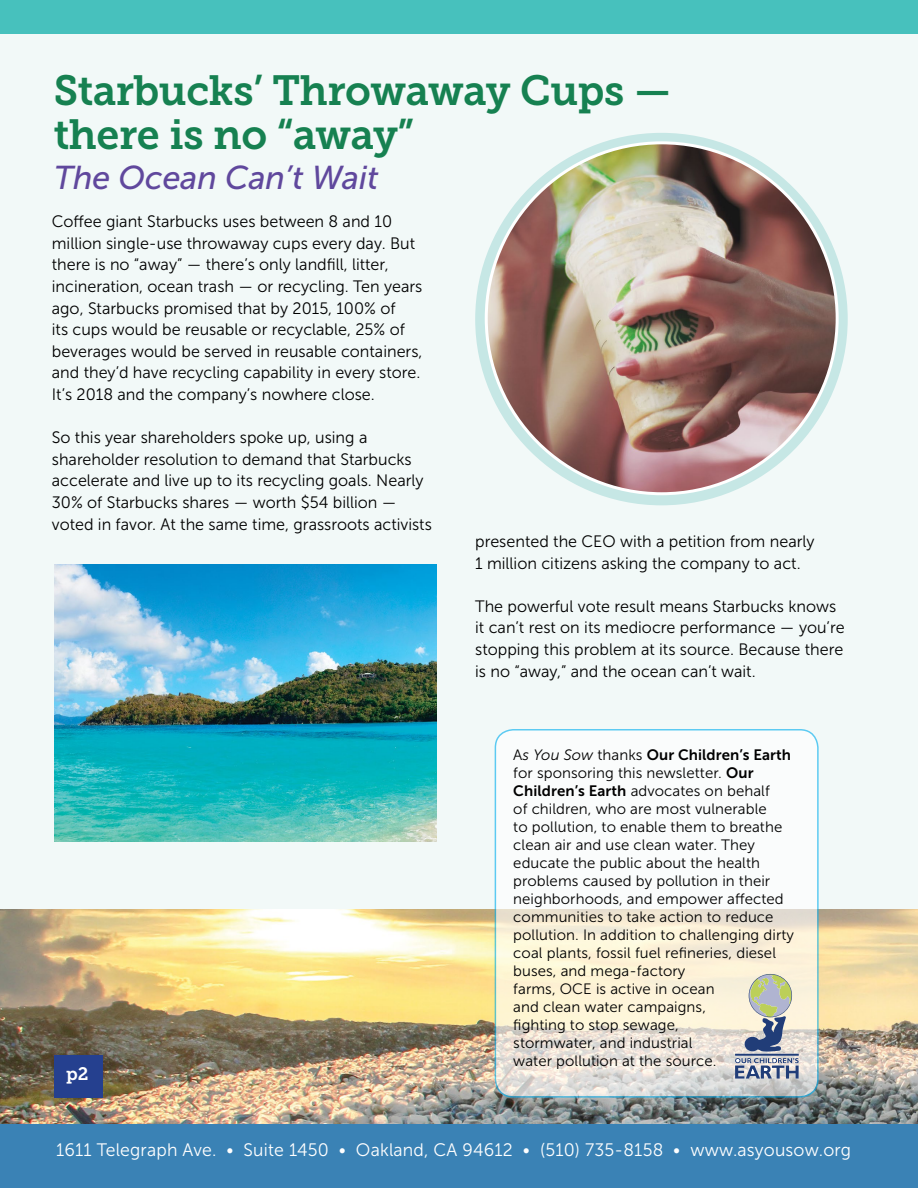
<style>
.page{position:relative;width:918px;height:1188px;background:#fff}
.page>*{position:absolute;margin:0;border:0;box-sizing:border-box;transform-origin:0 0}
.t1{font:42px/43.5px "Museo Slab 700";letter-spacing:-.01em;color:#168151}
.t2{font:italic 33px "Museo Sans 500";color:#60489d}
.t3{font:18px "Museo Sans 300";letter-spacing:.01em;color:#fff}
.t4{font:18px "Museo Slab 700";color:#fff}
.t5{font:16.5px/21.6px "Museo Sans 300";color:#000}
.t6{font:15px/18px "Museo Sans 300";letter-spacing:.005em;color:#000}
.t7{font:15px "Museo Sans 700";letter-spacing:.005em;color:#000}
.s1{font-family:"Museo Sans 300"}
.s2{font-family:"Museo Sans 300";font-style:italic}
.s3{font-family:"Museo Sans 700"}
</style>
<div class="page">
<div style="left:0;top:31px;width:918px;height:882px;background:#f2f9f8"></div>
<img style="left:0;top:910px;width:918px;height:214px">
<div style="left:0;top:1124px;width:918px;height:64px;background:#3a82b5"></div>
<div style="left:0;top:0;width:918px;height:33px;background:#47c1bd"></div>
<div style="left:54px;top:1055px;width:49px;height:42px;background:#25408f"></div>
<svg style="left:495px;top:730px;width:323px;height:367px"></svg>
<div style="left:495px;top:729px;width:324px;height:369px;border:2px solid #00aeef;border-radius:18px"></div>
<svg style="left:735px;top:974px;width:64px;height:105px;background:#b5b9b7"></svg>
<img style="left:54px;top:565px;width:382px;height:276px">
<svg style="left:475px;top:133px;width:373px;height:372px;background:#cdeae8"></svg>
<img style="left:486px;top:143px;width:351px;height:351px;border-radius:175px">
<h1 class="t1" style="left:54px;top:69px;width:620px">Starbucks’ Throwaway Cups — there is no “away”</h1>
<h2 class="t2" style="left:54px;top:159px;width:326px">The Ocean Can’t Wait</h2>
<p class="t5" style="left:52px;top:211px;width:372px">Coffee giant Starbucks uses between 8 and 10 million single-use throwaway cups every day. But there is no “away” — there’s only landfill, litter, incineration, ocean trash — or recycling. Ten years ago, Starbucks promised that by 2015, 100% of<br>its cups would be reusable or recyclable, 25% of beverages would be served in reusable containers, and they’d have recycling capability in every store.<br>It’s 2018 and the company’s nowhere close.</p>
<p class="t5" style="left:52px;top:427px;width:382px">So this year shareholders spoke up, using a shareholder resolution to demand that Starbucks accelerate and live up to its recycling goals. Nearly 30% of Starbucks shares — worth $54 billion — voted in favor. At the same time, grassroots activists</p>
<p class="t4" style="left:66px;top:1064px;width:24px">p2</p>
<p class="t5" style="left:475px;top:531px;width:341px">presented the CEO with a petition from nearly<br>1 million citizens asking the company to act.</p>
<p class="t5" style="left:475px;top:595px;width:371px">The powerful vote result means Starbucks knows it can’t rest on its mediocre performance — you’re stopping this problem at its source. Because there is no “away,” and the ocean can’t wait.</p>
<p class="t7" style="left:513px;top:746px;width:279px"><span class="s1">A</span><span class="s2">s You Sow</span> <span class="s1">thanks</span> Our Children’s Earth</p>
<p class="t6" style="left:513px;top:764px;width:282px">for sponsoring this newsletter. <span class="s3">Our Children’s Earth</span> advocates on behalf<br>of children, who are most vulnerable<br>to pollution, to enable them to breathe clean air and use clean water. They educate the public about the health problems caused by pollution in their neighborhoods, and empower affected communities to take action to reduce pollution. In addition to challenging dirty coal plants, fossil fuel refineries, diesel buses, and mega-factory<br>farms, OCE is active in ocean<br>and clean water campaigns,<br>fighting to stop sewage,<br>stormwater, and industrial<br>water pollution at the source.</p>
<p class="t3" style="left:56px;top:1141px;width:797px">1611 Telegraph Ave. • Suite 1450 • Oakland, CA 94612 • (510) 735-8158 • www.asyousow.org</p>
</div>
